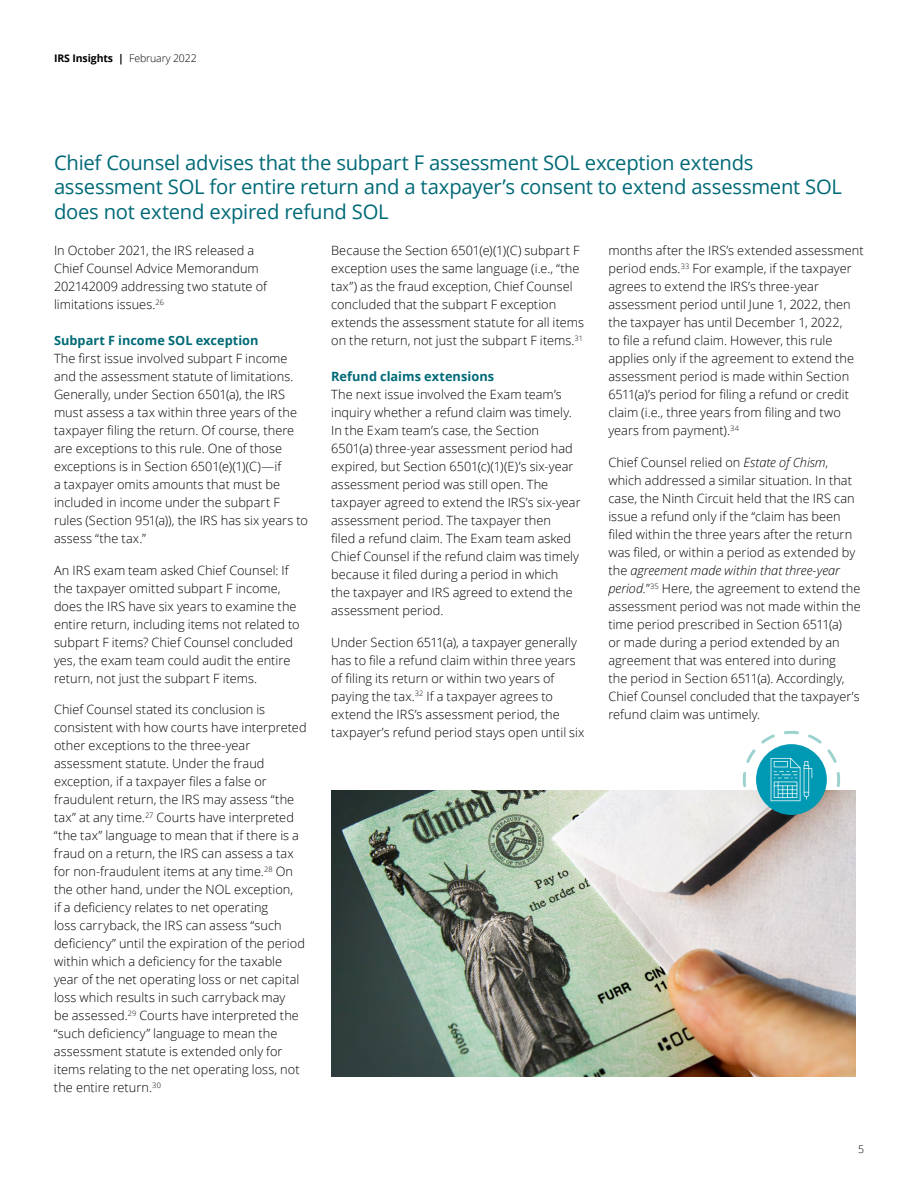
<style>
.page{position:relative;width:918px;height:1188px;background:#fff}
.page>*{position:absolute;margin:0;border:0;box-sizing:border-box;transform-origin:0 0}
.t1{font:20.25px/24.3px "Open Sans";letter-spacing:-.015em;color:#006a77}
.t2{font:300 12.75px/18px "Open Sans";letter-spacing:.005em;color:#000}
.t3{font:700 12.75px "Open Sans";letter-spacing:.005em;color:#006a77}
.t4{font:700 10.5px "Open Sans";letter-spacing:-.01em;color:#000}
.t5{font:300 10.5px "Open Sans";color:#000}
.s1{font-weight:300}
.s2{font-style:italic}
</style>
<div class="page">
<img style="left:331px;top:790px;width:524px;height:286px">
<svg style="left:741px;top:730px;width:101px;height:100px"></svg>
<p class="t4" style="left:54px;top:51px;width:144px">IRS Insights | <span class="s1">February 2022</span></p>
<h1 class="t1" style="left:54px;top:150px;width:790px">Chief Counsel advises that the subpart F assessment SOL exception extends assessment SOL for entire return and a taxpayer’s consent to extend assessment SOL does not extend expired refund SOL</h1>
<p class="t2" style="left:54px;top:241px;width:214px">In October 2021, the IRS released a<br>Chief Counsel Advice Memorandum<br>202142009 addressing two statute of limitations issues.<sup>26</sup></p>
<p class="t3" style="left:54px;top:331px;width:206px">Subpart F income SOL exception</p>
<p class="t2" style="left:54px;top:349px;width:255px">The first issue involved subpart F income and the assessment statute of limitations.<br>Generally, under Section 6501(a), the IRS must assess a tax within three years of the taxpayer filing the return. Of course, there are exceptions to this rule. One of those exceptions is in Section 6501(e)(1)(C)—if<br>a taxpayer omits amounts that must be included in income under the subpart F rules (Section 951(a)), the IRS has six years to assess “the tax.”</p>
<p class="t2" style="left:54px;top:561px;width:247px">An IRS exam team asked Chief Counsel: If the taxpayer omitted subpart F income, does the IRS have six years to examine the entire return, including items not related to subpart F items? Chief Counsel concluded yes, the exam team could audit the entire return, not just the subpart F items.</p>
<p class="t2" style="left:54px;top:700px;width:254px">Chief Counsel stated its conclusion is consistent with how courts have interpreted other exceptions to the three-year assessment statute. Under the fraud exception, if a taxpayer files a false or fraudulent return, the IRS may assess “the tax” at any time.<sup>27</sup> Courts have interpreted “the tax” language to mean that if there is a fraud on a return, the IRS can assess a tax for non-fraudulent items at any time.<sup>28</sup> On the other hand, under the NOL exception,<br>if a deficiency relates to net operating<br>loss carryback, the IRS can assess “such deficiency” until the expiration of the period within which a deficiency for the taxable year of the net operating loss or net capital loss which results in such carryback may<br>be assessed.<sup>29</sup> Courts have interpreted the “such deficiency” language to mean the assessment statute is extended only for items relating to the net operating loss, not the entire return.<sup>30</sup></p>
<p class="t2" style="left:331px;top:241px;width:254px">Because the Section 6501(e)(1)(C) subpart F exception uses the same language (i.e., “the tax”) as the fraud exception, Chief Counsel concluded that the subpart F exception extends the assessment statute for all items on the return, not just the subpart F items.<sup>31</sup></p>
<p class="t3" style="left:331px;top:367px;width:164px">Refund claims extensions</p>
<p class="t2" style="left:331px;top:385px;width:251px">The next issue involved the Exam team’s inquiry whether a refund claim was timely.<br>In the Exam team’s case, the Section 6501(a) three-year assessment period had expired, but Section 6501(c)(1)(E)’s six-year assessment period was still open. The taxpayer agreed to extend the IRS’s six-year assessment period. The taxpayer then<br>filed a refund claim. The Exam team asked Chief Counsel if the refund claim was timely because it filed during a period in which<br>the taxpayer and IRS agreed to extend the assessment period.</p>
<p class="t2" style="left:331px;top:633px;width:255px">Under Section 6511(a), a taxpayer generally has to file a refund claim within three years of filing its return or within two years of paying the tax.<sup>32</sup> If a taxpayer agrees to extend the IRS’s assessment period, the taxpayer’s refund period stays open until six</p>
<p class="t2" style="left:608px;top:241px;width:257px">months after the IRS’s extended assessment period ends.<sup>33</sup> For example, if the taxpayer agrees to extend the IRS’s three-year assessment period until June 1, 2022, then the taxpayer has until December 1, 2022,<br>to file a refund claim. However, this rule applies only if the agreement to extend the assessment period is made within Section 6511(a)’s period for filing a refund or credit claim (i.e., three years from filing and two years from payment).<sup>34</sup></p>
<p class="t2" style="left:608px;top:453px;width:254px">Chief Counsel relied on <span class="s2">Estate of Chism</span>, which addressed a similar situation. In that case, the Ninth Circuit held that the IRS can issue a refund only if the “claim has been filed within the three years after the return was filed, or within a period as extended by the <span class="s2">agreement made within that three-year period.</span>”<sup>35</sup> Here, the agreement to extend the assessment period was not made within the time period prescribed in Section 6511(a)<br>or made during a period extended by an agreement that was entered into during<br>the period in Section 6511(a). Accordingly, Chief Counsel concluded that the taxpayer’s refund claim was untimely.</p>
<p class="t5" style="left:858px;top:1142px;width:7px">5</p>
</div>
